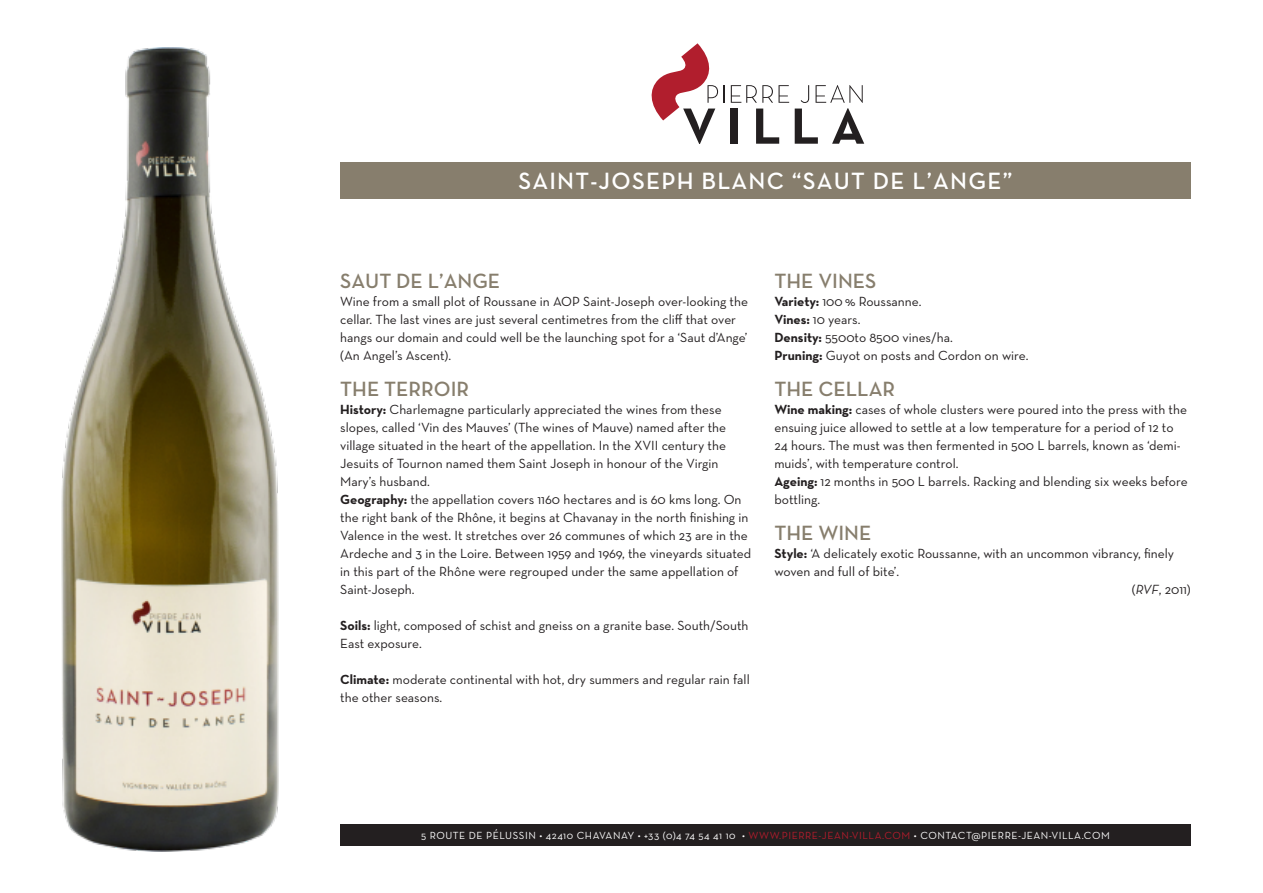
<style>
.page{position:relative;width:1263px;height:893px;background:#fff}
.page>*{position:absolute;margin:0;border:0;box-sizing:border-box;transform-origin:0 0}
.t1{font:600 24px "Neutra Text";letter-spacing:.05em;color:#fff}
.t2{font:600 21px "Neutra Text";color:#877e6d}
.t3{font:13.5px/18px "Neutra Text";color:#231f20}
.t4{font:10.5px "Neutra Text";letter-spacing:.05em;color:#fff}
.s1{font-weight:700}
.s2{font-style:italic}
.s3{color:#b31c2c}
</style>
<div class="page">
<div style="left:340px;top:162px;width:851px;height:36px;background:#877e6d"></div>
<img style="left:61px;top:47px;width:218px;height:804px">
<div style="left:340px;top:825px;width:851px;height:21px;background:#231f20"></div>
<svg style="left:731px;top:85px;width:58px;height:18px"></svg>
<svg style="left:651px;top:43px;width:73px;height:101px"></svg>
<div style="left:730px;top:109px;width:8px;height:35px;background:#231f20"></div>
<svg style="left:756px;top:109px;width:23px;height:35px"></svg>
<svg style="left:795px;top:85px;width:69px;height:59px"></svg>
<p class="t1" style="left:518px;top:166px;width:495px">SAINT-JOSEPH BLANC “SAUT DE L’ANGE”</p>
<p class="t2" style="left:340px;top:268px;width:162px">SAUT DE L’ANGE</p>
<p class="t3" style="left:340px;top:292px;width:409px">Wine from a small plot of Roussane in AOP Saint-Joseph over-looking the cellar. The last vines are just several centimetres from the cliff that over hangs our domain and could well be the launching spot for a ‘Saut d’Ange’ (An Angel’s Ascent).</p>
<p class="t2" style="left:340px;top:376px;width:131px">THE TERROIR</p>
<p class="t3" style="left:340px;top:400px;width:387px"><span class="s1">History:</span> Charlemagne particularly appreciated the wines from these slopes, called ‘Vin des Mauves’ (The wines of Mauve) named after the village situated in the heart of the appellation. In the XVII century the Jesuits of Tournon named them Saint Joseph in honour of the Virgin Mary’s husband.</p>
<p class="t3" style="left:340px;top:490px;width:413px"><span class="s1">Geography:</span> the appellation covers 1160 hectares and is 60 kms long. On the right bank of the Rhône, it begins at Chavanay in the north finishing in Valence in the west. It stretches over 26 communes of which 23 are in the Ardeche and 3 in the Loire. Between 1959 and 1969, the vineyards situated in this part of the Rhône were regrouped under the same appellation of Saint-Joseph.</p>
<p class="t3" style="left:340px;top:616px;width:410px"><span class="s1">Soils:</span> light, composed of schist and gneiss on a granite base. South/South<br>East exposure.</p>
<p class="t3" style="left:340px;top:670px;width:411px"><span class="s1">Climate:</span> moderate continental with hot, dry summers and regular rain fall the other seasons.</p>
<p class="t2" style="left:774px;top:268px;width:103px">THE VINES</p>
<p class="t3" style="left:774px;top:292px;width:148px"><span class="s1">Variety:</span> 100 % Roussanne.</p>
<p class="t3" style="left:774px;top:310px;width:88px"><span class="s1">Vines:</span> 10 years.</p>
<p class="t3" style="left:774px;top:328px;width:180px"><span class="s1">Density:</span> 5500to 8500 vines/ha.</p>
<p class="t3" style="left:774px;top:346px;width:255px"><span class="s1">Pruning:</span> Guyot on posts and Cordon on wire.</p>
<p class="t2" style="left:774px;top:376px;width:122px">THE CELLAR</p>
<p class="t3" style="left:774px;top:400px;width:414px"><span class="s1">Wine making:</span> cases of whole clusters were poured into the press with the ensuing juice allowed to settle at a low temperature for a period of 12 to 24 hours. The must was then fermented in 500 L barrels, known as ‘demi&shy;muids’, with temperature control.</p>
<p class="t3" style="left:774px;top:472px;width:415px"><span class="s1">Ageing:</span> 12 months in 500 L barrels. Racking and blending six weeks before bottling.</p>
<p class="t2" style="left:774px;top:520px;width:98px">THE WINE</p>
<p class="t3" style="left:774px;top:544px;width:401px"><span class="s1">Style:</span> ‘A delicately exotic Roussanne, with an uncommon vibrancy, finely woven and full of bite’.</p>
<p class="t3" style="left:1132px;top:580px;width:60px">(<span class="s2">RVF</span>, 2011)</p>
<p class="t4" style="left:421px;top:829px;width:690px">5 ROUTE DE PÉLUSSIN • 42410 CHAVANAY • +33 (0)4 74 54 41 10 • <span class="s3">WWW.PIERRE-JEAN-VILLA.COM</span> • CONTACT@PIERRE-JEAN-VILLA.COM</p>
</div>
